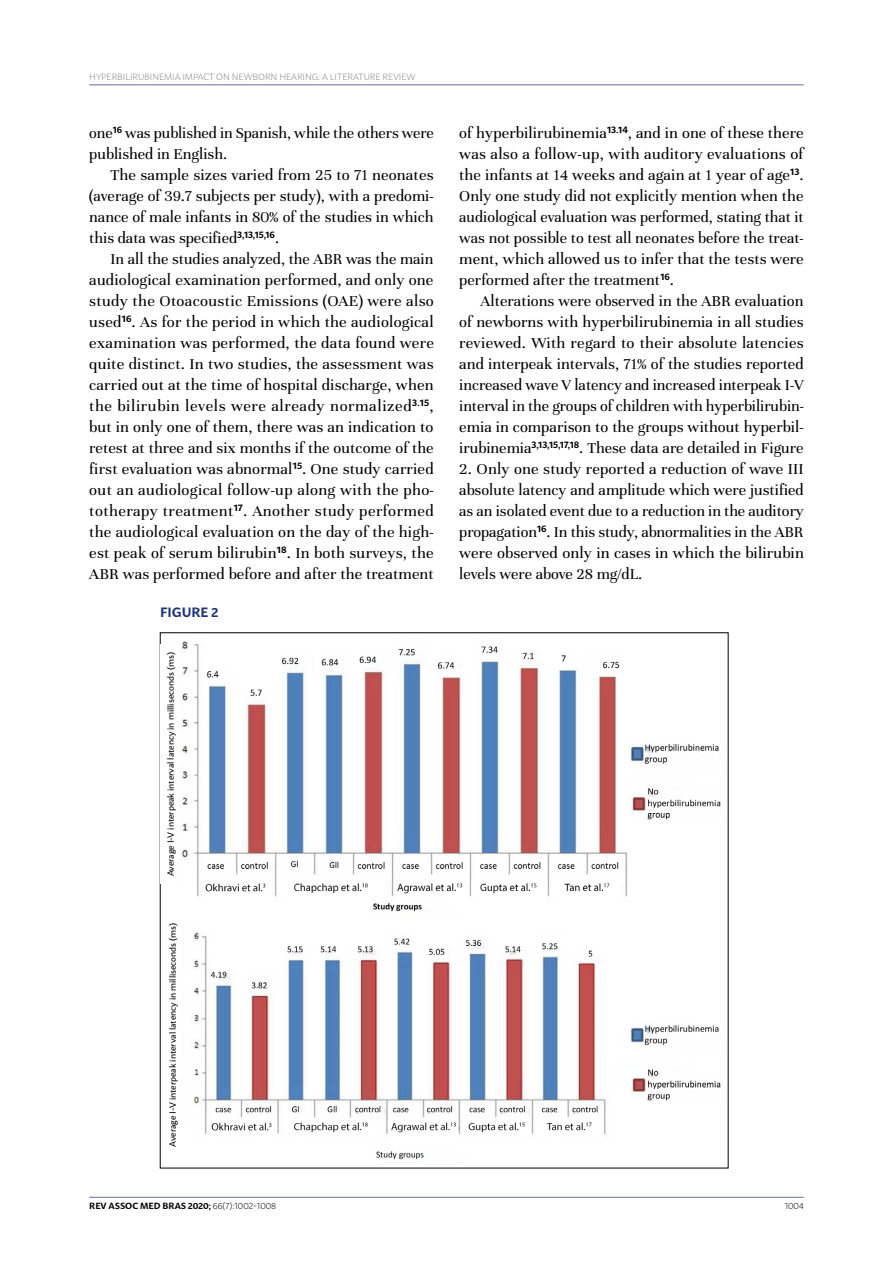
<style>
.page{position:relative;width:893px;height:1263px;background:#fff}
.page>*{position:absolute;margin:0;border:0;box-sizing:border-box;transform-origin:0 0}
.t1{font:16.5px/21px "Unna";color:#000;text-align:justify}
.t2{font:600 13.5px "Mato Sans";color:#1e3278}
.t3{font:9px "Mato Sans";color:#000}
.t4{font:200 9px "Mato Sans";letter-spacing:-.01em;color:#808285}
.t5{font:600 9px "Mato Sans";color:#000}
.t6{font:200 9px "Mato Sans";color:#000}
.s1{font-weight:200}
</style>
<div class="page">
<hr style="left:89px;top:85px;width:715px;height:1px;background:#696c9f">
<hr style="left:89px;top:1197px;width:715px;height:1px;background:#696c9f">
<img style="left:181px;top:641px;width:540px;height:519px">
<div style="left:163px;top:915px;width:19px;height:239px;background:#fff"></div>
<p class="t4" style="left:89px;top:68px;width:19px">HYPERB</p>
<p class="t4" style="left:123px;top:68px;width:16px">ILIRUB</p>
<p class="t4" style="left:150px;top:68px;width:10px">INEM</p>
<p class="t4" style="left:172px;top:68px;width:20px">IA IMPACT</p>
<p class="t4" style="left:216px;top:68px;width:44px">ON NEWBORN</p>
<p class="t4" style="left:279px;top:68px;width:7px">HEAR</p>
<p class="t4" style="left:303px;top:68px;width:41px">ING: ALITERATURE</p>
<p class="t4" style="left:383px;top:68px;width:34px">REVIEW</p>
<p class="t1" style="left:89px;top:122px;width:346px">one<sup>16</sup> was published in Spanish, while the others were published in English.</p>
<p class="t1" style="left:89px;top:164px;width:346px;text-indent:21px">The sample sizes varied from 25 to 71 neonates (average of 39.7 subjects per study), with a predomi&shy;nance of male infants in 80% of the studies in which this data was specified<sup>3,13,15,16</sup>.</p>
<p class="t1" style="left:89px;top:248px;width:346px;text-indent:21px">In all the studies analyzed, the ABR was the main audiological examination performed, and only one study the Otoacoustic Emissions (OAE) were also used<sup>16</sup>. As for the period in which the audiological examination was performed, the data found were quite distinct. In two studies, the assessment was carried out at the time of hospital discharge, when the bilirubin levels were already normalized<sup>3.15</sup>, but in only one of them, there was an indication to retest at three and six months if the outcome of the first evaluation was abnormal<sup>15</sup>. One study carried out an audiological follow-up along with the pho&shy;totherapy treatment<sup>17</sup>. Another study performed the audiological evaluation on the day of the high&shy;est peak of serum bilirubin<sup>18</sup>. In both surveys, the ABR was performed before and after the treatment</p>
<p class="t2" style="left:160px;top:600px;width:60px">FIGURE 2</p>
<p class="t3" style="left:162px;top:876px;width:226px;rotate:-90deg">Average I-V interpeak interval latency in milliseconds (ms)</p>
<p class="t3" style="left:164px;top:1147px;width:226px;rotate:-90deg">Average I-V interpeak interval latency in milliseconds (ms)</p>
<p class="t1" style="left:459px;top:122px;width:346px">of hyperbilirubinemia<sup>13.14</sup>, and in one of these there was also a follow-up, with auditory evaluations of the infants at 14 weeks and again at 1 year of age<sup>13</sup>.<br>Only one study did not explicitly mention when the audiological evaluation was performed, stating that it was not possible to test all neonates before the treat&shy;ment, which allowed us to infer that the tests were performed after the treatment<sup>16</sup>.</p>
<p class="t1" style="left:459px;top:290px;width:346px;text-indent:21px">Alterations were observed in the ABR evaluation of newborns with hyperbilirubinemia in all studies reviewed. With regard to their absolute latencies and interpeak intervals, 71% of the studies reported increased wave V latency and increased interpeak I-V interval in the groups of children with hyperbilirubin&shy;emia in comparison to the groups without hyperbil&shy;irubinemia<sup>3,13,15,17,18</sup>. These data are detailed in Figure</p>
<p class="t1" style="left:459px;top:458px;width:346px">2. Only one study reported a reduction of wave III absolute latency and amplitude which were justified as an isolated event due to a reduction in the auditory propagation<sup>16</sup>. In this study, abnormalities in the ABR were observed only in cases in which the bilirubin levels were above 28 mg/dL.</p>
<p class="t5" style="left:89px;top:1198px;width:188px">REV ASSOC MED BRAS 2020; <span class="s1">66(7):1002-1008</span></p>
<p class="t6" style="left:785px;top:1198px;width:20px">1004</p>
</div>
